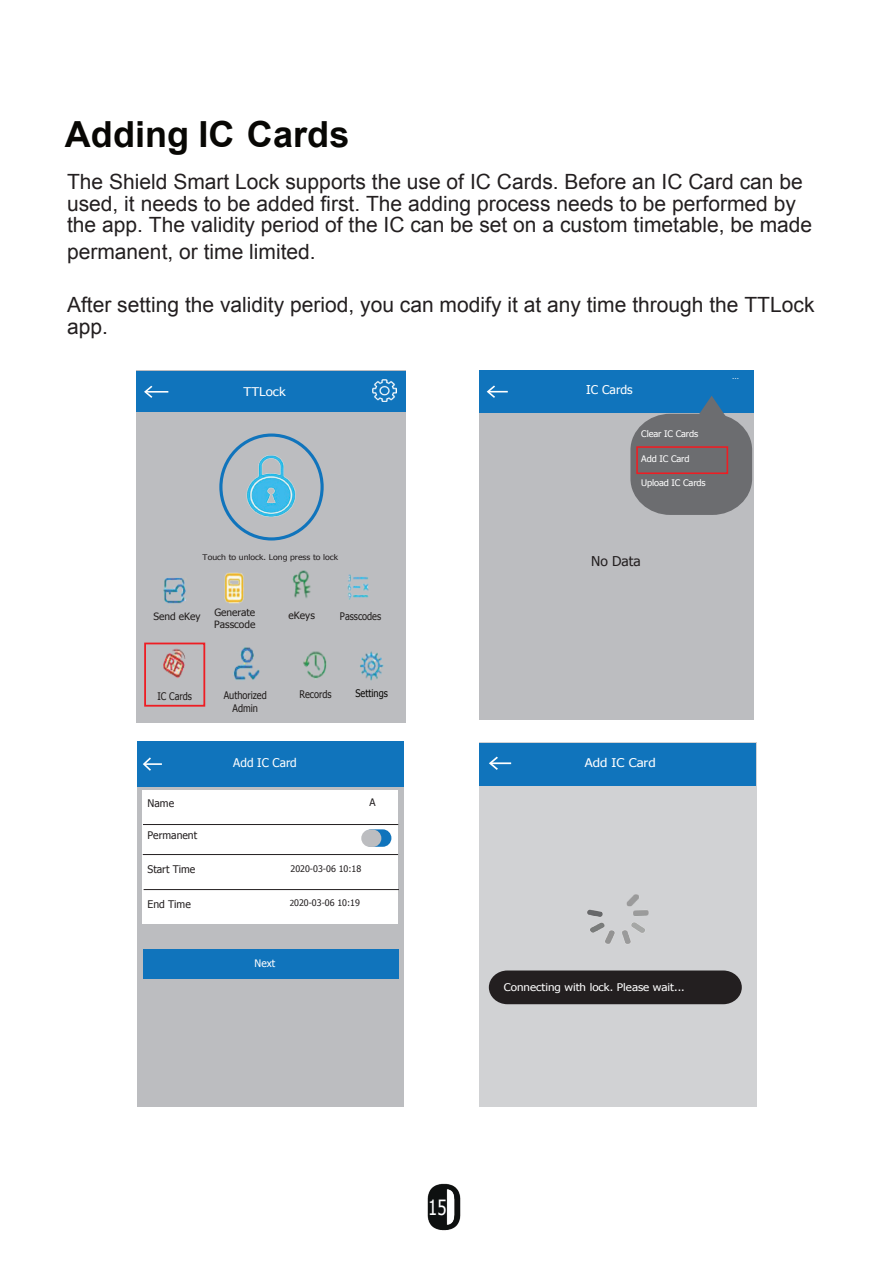
<style>
.page{position:relative;width:893px;height:1263px;background:#fff}
.page>*{position:absolute;margin:0;border:0;box-sizing:border-box;transform-origin:0 0}
.t1{font:700 36px "Arial";letter-spacing:.005em;color:#080704}
.t2{font:21px/21.8px "Arial";color:#231f20}
.t3{font:21px "Tahoma";color:#fff;scale:.8 1}
.t4{font:13.5px "Tahoma";color:#231f20}
.t5{font:12px "Tahoma";color:#fff}
.t6{font:12px "Tahoma";color:#fff;scale:1.1 1}
.t7{font:12px "Tahoma";color:#fff;scale:1.11 1}
.t8{font:10.5px/12.6px "Tahoma";color:#201c1b;text-align:center;scale:.88 1}
.t9{font:10.5px "Tahoma";color:#fff;scale:1.1 1}
.t10{font:10.5px "Tahoma";color:#231f20}
.t11{font:10.5px "Tahoma";color:#080704;scale:.88 1}
.t12{font:10.35px "Tahoma";color:#fff}
.t13{font:10.35px "Tahoma";color:#231f20}
.t14{font:10.05px/12px "Tahoma";color:#201c1b}
.t15{font:9px "Tahoma";letter-spacing:-.01em;color:#fff}
.t16{font:9px "Tahoma";color:#231f20}
.t17{font:7.8px "Tahoma";color:#231f20;scale:1.11 1}
.t18{font:6.15px "Tahoma";color:#fff;scale:1.23 1}
.s1{font-size:8.25px}
.s2{font-size:12.3px}
</style>
<div class="page">
<div style="left:136px;top:371px;width:270px;height:352px;background:#bcbdc0"></div>
<div style="left:136px;top:371px;width:270px;height:41px;background:#1074bc"></div>
<hr style="left:146px;top:391px;width:22px;height:2px;background:#fff">
<svg style="left:144px;top:386px;width:8px;height:12px"></svg>
<img style="left:372px;top:380px;width:24px;height:22px">
<div style="left:219px;top:433px;width:105px;height:107px;border:3px solid #1074bc;border-radius:50%"></div>
<img style="left:236px;top:448px;width:71px;height:69px">
<div style="left:144px;top:643px;width:61px;height:64px;border:2px solid #ee1d23"></div>
<img style="left:164px;top:577px;width:22px;height:27px">
<img style="left:292px;top:570px;width:19px;height:28px">
<img style="left:163px;top:648px;width:23px;height:31px">
<img style="left:233px;top:647px;width:27px;height:34px">
<img style="left:303px;top:651px;width:24px;height:28px">
<img style="left:360px;top:651px;width:24px;height:30px">
<img style="left:347px;top:574px;width:22px;height:26px">
<img style="left:224px;top:573px;width:20px;height:31px">
<div style="left:479px;top:371px;width:275px;height:349px;background:#bcbdc0"></div>
<div style="left:479px;top:371px;width:275px;height:42px;background:#1074bc"></div>
<svg style="left:487px;top:385px;width:21px;height:13px"></svg>
<div style="left:630px;top:414px;width:122px;height:101px;background:#6c6d70;border-radius:38px"></div>
<svg style="left:695px;top:396px;width:33px;height:21px"></svg>
<div style="left:636px;top:446px;width:92px;height:28px;border:2px solid #ee1d23"></div>
<div style="left:137px;top:741px;width:267px;height:366px;background:#bcbdc0"></div>
<div style="left:137px;top:741px;width:266px;height:46px;background:#1074bc"></div>
<svg style="left:143px;top:757px;width:19px;height:14px"></svg>
<div style="left:143px;top:791px;width:255px;height:133px;background:#fff"></div>
<hr style="left:143px;top:824px;width:255px;height:1px;background:#231f20">
<hr style="left:143px;top:854px;width:255px;height:1px;background:#231f20">
<hr style="left:144px;top:889px;width:255px;height:1px;background:#231f20">
<div style="left:363px;top:829px;width:28px;height:18px;background:#1074bc;border-radius:9px"></div>
<div style="left:361px;top:829px;width:20px;height:18px;background:#bcbdc0;border-radius:9px"></div>
<div style="left:143px;top:949px;width:255px;height:30px;background:#1074bc"></div>
<div style="left:479px;top:742px;width:278px;height:365px;background:#d1d2d4"></div>
<div style="left:479px;top:743px;width:277px;height:43px;background:#1074bc"></div>
<hr style="left:491px;top:762px;width:20px;height:2px;background:#fff">
<svg style="left:489px;top:757px;width:9px;height:13px"></svg>
<img style="left:587px;top:894px;width:62px;height:50px">
<div style="left:489px;top:970px;width:253px;height:34px;background:#231f20"></div>
<img style="left:427px;top:1183px;width:34px;height:48px">
<h1 class="t1" style="left:65px;top:121px;width:286px">Adding IC Cards</h1>
<p class="t2" style="left:67px;top:173px;width:747px">The Shield Smart Lock supports the use of IC Cards. Before an IC Card can be used, it needs to be added first. The adding process needs to be performed by the app. The validity period of the IC can be set on a custom timetable, be made</p>
<p class="t2" style="left:67px;top:243px;width:250px">permanent, or time limited.</p>
<p class="t2" style="left:67px;top:296px;width:749px">After setting the validity period, you can modify it at any time through the TTLock app.</p>
<p class="t7" style="left:244px;top:386px;width:39px">TTLock</p>
<p class="t17" style="left:203px;top:554px;width:124px">Touch to unlock. Long press to lock</p>
<p class="t14" style="left:214px;top:607px;width:43px">Generate<br>Passcode</p>
<p class="t14" style="left:153px;top:611px;width:49px">Send eKey</p>
<p class="t14" style="left:289px;top:611px;width:28px">eKeys</p>
<p class="t8" style="left:340px;top:610px;width:48px">Passcodes</p>
<p class="t8" style="left:158px;top:691px;width:41px">IC Cards</p>
<p class="t8" style="left:224px;top:690px;width:50px">Authorized<br>Admin</p>
<p class="t8" style="left:299px;top:688px;width:38px">Records</p>
<p class="t11" style="left:355px;top:689px;width:38px">Settings</p>
<p class="t10" style="left:148px;top:799px;width:28px">Name</p>
<p class="t10" style="left:148px;top:830px;width:51px">Permanent</p>
<p class="t10" style="left:148px;top:865px;width:49px">Start Time</p>
<p class="t10" style="left:148px;top:899px;width:45px">End Time</p>
<p class="t5" style="left:233px;top:758px;width:65px">Add IC Card</p>
<p class="t13" style="left:369px;top:798px;width:8px">A</p>
<p class="t16" style="left:290px;top:865px;width:72px">2020-03-06 10:18</p>
<p class="t16" style="left:290px;top:899px;width:72px"><span class="s1">2</span>020-03-06 10:19</p>
<p class="t12" style="left:255px;top:959px;width:22px">Next</p>
<p class="t5" style="left:586px;top:385px;width:48px"><span class="s2">I</span>C Cards</p>
<p class="t15" style="left:641px;top:430px;width:59px">Clear IC Cards</p>
<p class="t15" style="left:641px;top:455px;width:50px">Add IC Card</p>
<p class="t15" style="left:641px;top:479px;width:66px">Upload IC Cards</p>
<p class="t4" style="left:591px;top:555px;width:51px">No Data</p>
<p class="t18" style="left:732px;top:375px;width:7px">...</p>
<p class="t6" style="left:585px;top:758px;width:66px">Add IC Card</p>
<p class="t9" style="left:504px;top:983px;width:166px">Connecting with lock. Please wait...</p>
<p class="t3" style="left:428px;top:1199px;width:24px">15</p>
</div>
